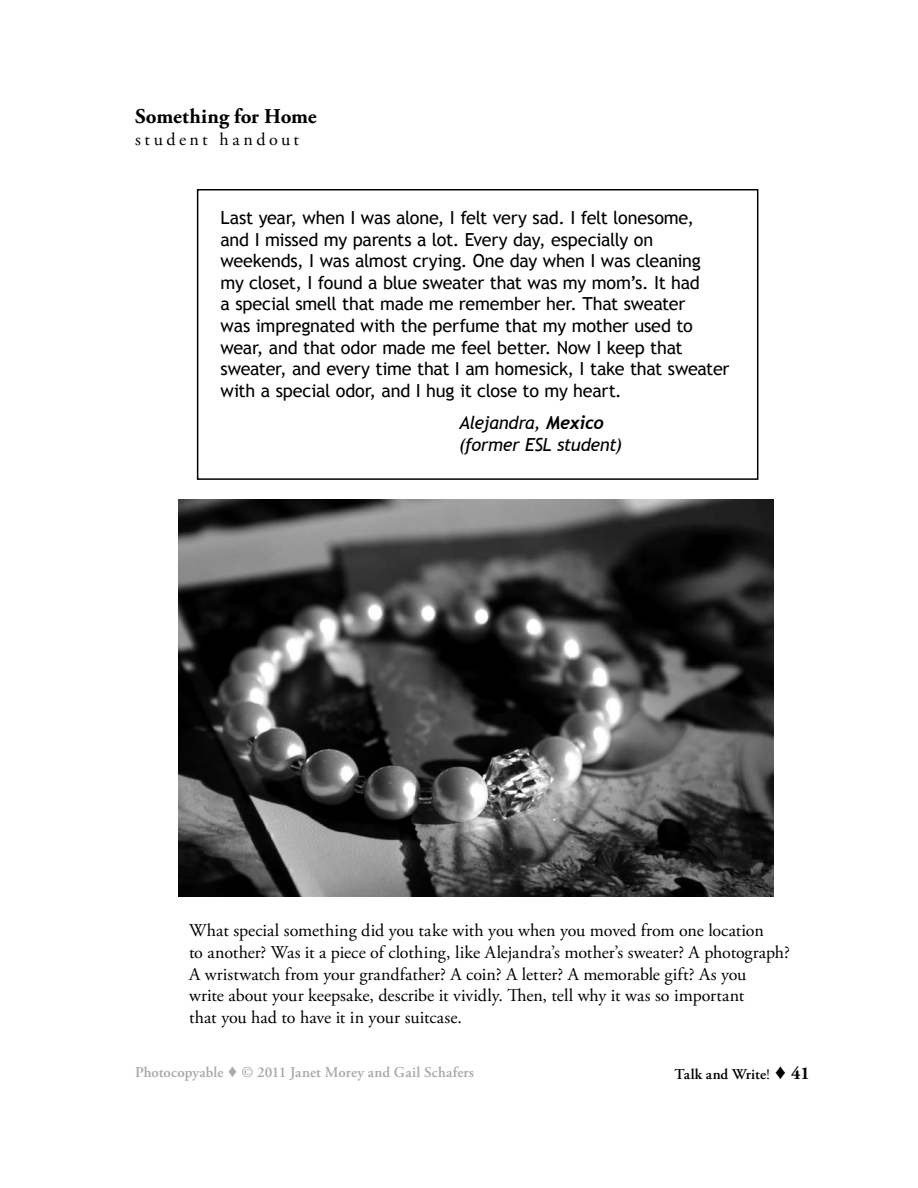
<style>
.page{position:relative;width:918px;height:1188px;background:#fff}
.page>*{position:absolute;margin:0;border:0;box-sizing:border-box;transform-origin:0 0}
.t1{font:700 21px "Adobe Garamond Pro";color:#000}
.t2{font:18px/21.6px "Trebuchet MS";letter-spacing:-.015em;color:#000}
.t3{font:18px/21.6px "Adobe Garamond Pro";color:#000}
.t4{font:italic 18px/21.6px "Trebuchet MS";letter-spacing:-.025em;color:#000}
.t5{font:18px "Adobe Garamond Pro";letter-spacing:.195em;color:#000}
.t6{font:600 15px "Adobe Garamond Pro";letter-spacing:.005em;color:#a7a9ac}
.t7{font:600 15px "Adobe Garamond Pro";letter-spacing:.005em;color:#000}
.s1{font-family:"Trebuchet";font-weight:700}
.s2{font-weight:400}
.s3{font-weight:700;font-size:18px}
</style>
<div class="page">
<div style="left:197px;top:189px;width:561px;height:291px;border:2px solid #000"></div>
<img style="left:178px;top:500px;width:595px;height:396px">
<p class="t1" style="left:135px;top:104px;width:183px">Something for Home</p>
<p class="t5" style="left:135px;top:128px;width:166px">student handout</p>
<p class="t2" style="left:220px;top:207px;width:511px">Last year, when I was alone, I felt very sad. I felt lonesome,<br>and I missed my parents a lot. Every day, especially on weekends, I was almost crying. One day when I was cleaning<br>my closet, I found a blue sweater that was my mom’s. It had<br>a special smell that made me remember her. That sweater<br>was impregnated with the perfume that my mother used to wear, and that odor made me feel better. Now I keep that sweater, and every time that I am homesick, I take that sweater with a special odor, and I hug it close to my heart.</p>
<p class="t4" style="left:459px;top:412px;width:165px">Alejandra, <span class="s1">Mexico </span>(former ESL student)</p>
<p class="t3" style="left:189px;top:921px;width:602px">What special something did you take with you when you moved from one location<br>to another? Was it a piece of clothing, like Alejandra’s mother’s sweater? A photograph?<br>A wristwatch from your grandfather? A coin? A letter? A memorable gift? As you<br>write about your keepsake, describe it vividly. Then, tell why it was so important<br>that you had to have it in your suitcase.</p>
<p class="t6" style="left:135px;top:1063px;width:341px">Photocopyable ♦ © 2011 Janet Morey and Gail Schafers</p>
<p class="t7" style="left:675px;top:1066px;width:137px">Talk and Write<span class="s2">!</span> ♦ <span class="s3">41</span></p>
</div>
